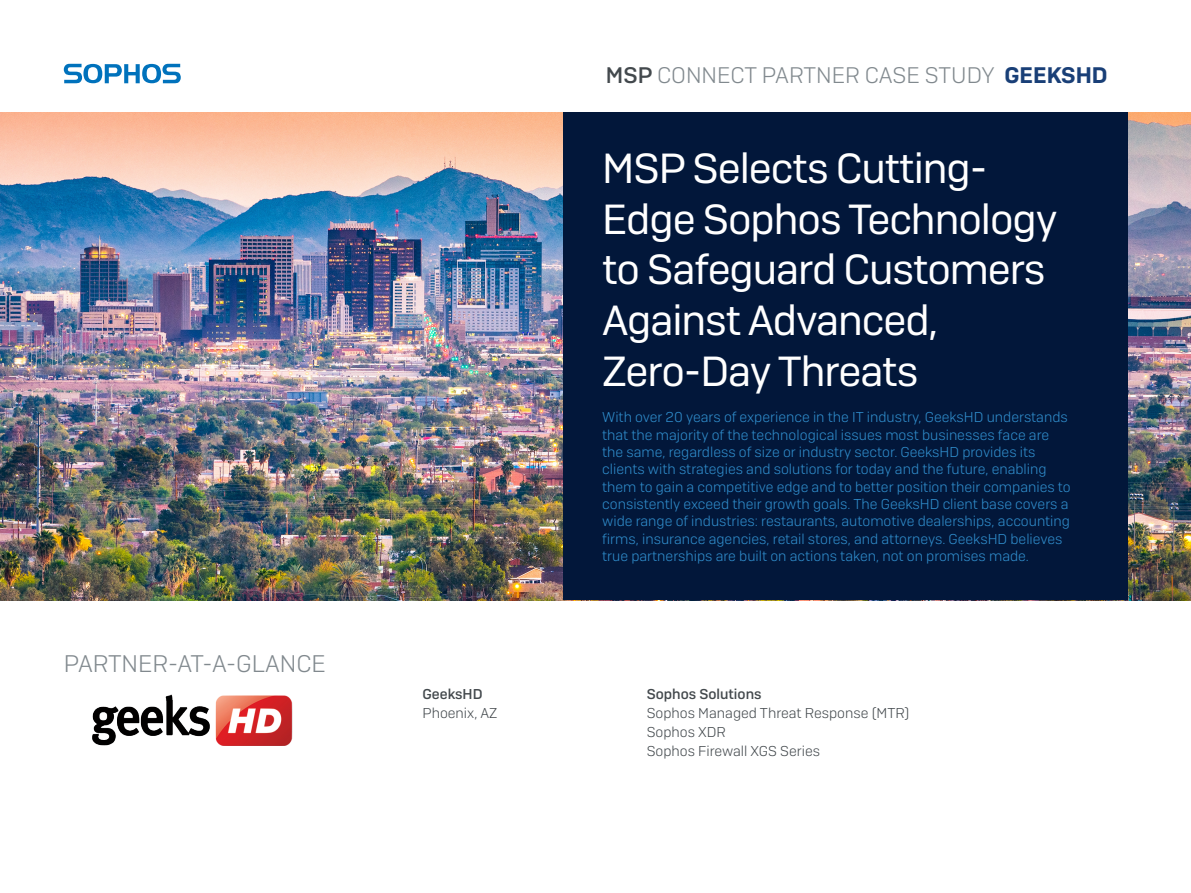
<style>
.page{position:relative;width:1191px;height:893px;background:#fff}
.page>*{position:absolute;margin:0;border:0;box-sizing:border-box;transform-origin:0 0}
.t1{font:42px/50.7px "Sophos Sans";letter-spacing:-.025em;color:#fff}
.Subheading_1{font:300 24px "Sophos Sans";color:#81898e}
.t2{font:300 22.5px "Sophos Sans";color:#81898e}
.Front_Page_Copy{font:300 14.25px/17.4px "Sophos Sans";color:#308ecd}
.Info_Copy{font:300 14.25px "Sophos Sans";color:#43494d}
.t3{font:500 14.25px "Sophos Sans";color:#43494d}
.s1{font-weight:500;color:#43494d}
.s2{font-weight:600;color:#193f77}
</style>
<div class="page">
<svg style="left:64px;top:64px;width:117px;height:19px"></svg>
<img style="left:0;top:113px;width:1191px;height:487px">
<div style="left:563px;top:113px;width:564px;height:487px;background:#02173a"></div>
<img style="left:92px;top:694px;width:201px;height:52px">
<p class="Subheading_1" style="left:64px;top:650px;width:263px">PARTNER-AT-A-GLANCE</p>
<p class="t3" style="left:422px;top:685px;width:62px">GeeksHD</p>
<p class="Info_Copy" style="left:422px;top:704px;width:76px">Phoenix, AZ</p>
<p class="t2" style="left:606px;top:62px;width:503px"><span class="s1">MSP</span> CONNECT PARTNER CASE STUDY <span class="s2">GEEKSHD</span></p>
<p class="t1" style="left:602px;top:143px;width:457px">MSP Selects Cutting-<br>Edge Sophos Technology to Safeguard Customers<br>Against Advanced,<br>Zero-Day Threats</p>
<p class="Front_Page_Copy" style="left:602px;top:408px;width:470px">With over 20 years of experience in the IT industry, GeeksHD understands that the majority of the technological issues most businesses face are the same, regardless of size or industry sector. GeeksHD provides its clients with strategies and solutions for today and the future, enabling them to gain a competitive edge and to better position their companies to consistently exceed their growth goals. The GeeksHD client base covers a wide range of industries: restaurants, automotive dealerships, accounting firms, insurance agencies, retail stores, and attorneys. GeeksHD believes true partnerships are built on actions taken, not on promises made.</p>
<p class="t3" style="left:646px;top:685px;width:116px">Sophos Solutions</p>
<p class="Info_Copy" style="left:646px;top:704px;width:264px">Sophos Managed Threat Response (MTR)</p>
<p class="Info_Copy" style="left:646px;top:724px;width:81px">Sophos XDR</p>
<p class="Info_Copy" style="left:646px;top:743px;width:175px">Sophos Firewall XGS Series</p>
</div>
